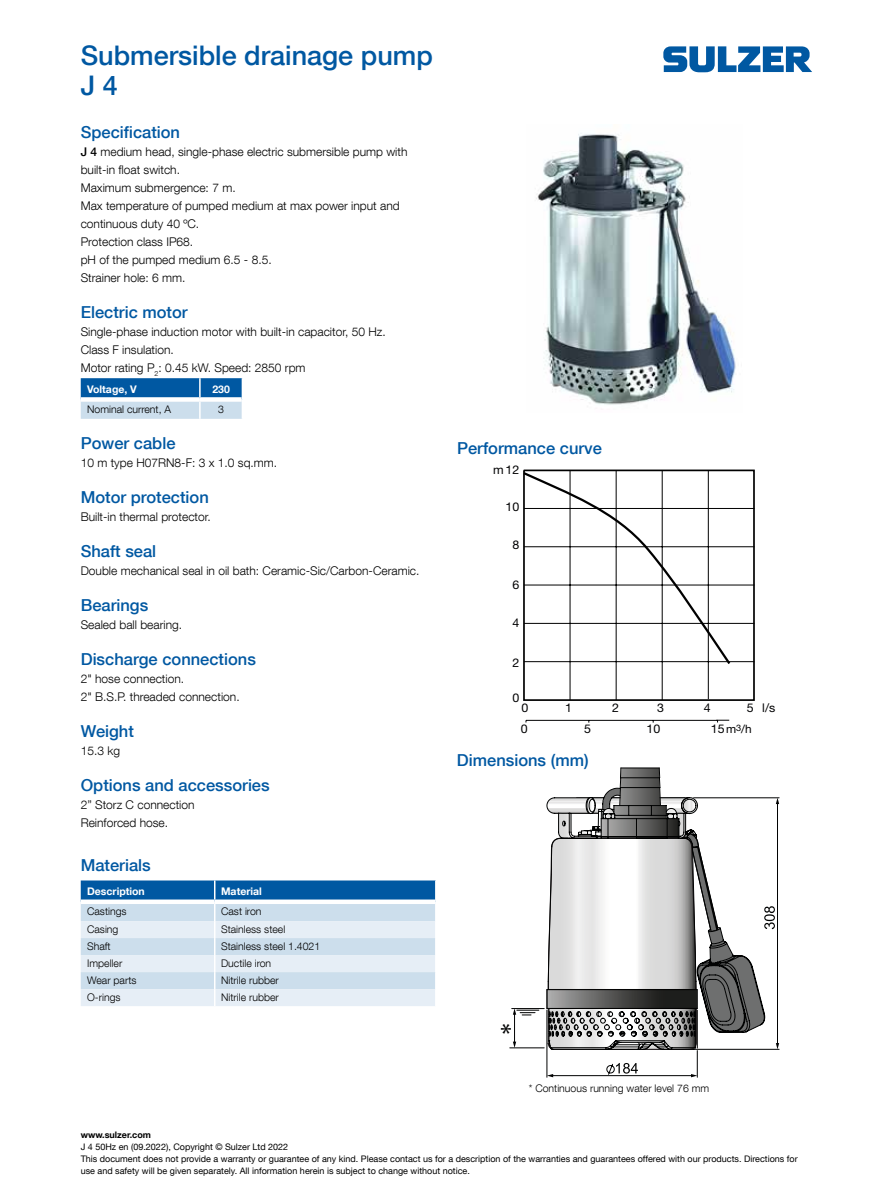
<style>
.page{position:relative;width:893px;height:1191px;background:#fff}
.page>*{position:absolute;margin:0;border:0;box-sizing:border-box;transform-origin:0 0}
.t1{font:500 27px/30px "Helvetica Neue LT Com";color:#0058a2}
.t2{font:500 16.5px "Helvetica Neue LT Com";color:#0058a2}
.t3{font:300 12px/18px "Helvetica Neue LT Com";color:#000}
.t4{font:12px "Helvetica Neue LT Com";color:#020203}
.t5{font:11.55px "Helvetica Neue LT Com";color:#020203}
.t6{font:300 10.5px "Helvetica Neue LT Com";color:#000}
.t7{font:700 10.5px "Helvetica Neue LT Com";color:#fff}
.t8{font:9px/12px "Helvetica Neue LT Com";color:#000}
.t9{font:700 9px "Helvetica Neue LT Com";color:#000}
.s1{font-weight:500}
.s2{font-size:12px}
</style>
<div class="page">
<svg style="left:663px;top:46px;width:149px;height:26px"></svg>
<svg style="left:523px;top:469px;width:232px;height:232px"></svg>
<hr style="left:526px;top:720px;width:191px;height:1px;background:#020203">
<svg style="left:523px;top:470px;width:209px;height:196px"></svg>
<svg style="left:716px;top:720px;width:13px;height:2px"></svg>
<svg style="left:546px;top:768px;width:233px;height:309px"></svg>
<hr style="left:510px;top:1047px;width:34px;height:1px;background:#010202">
<hr style="left:512px;top:1008px;width:32px;height:1px;background:#010202">
<img style="left:536px;top:133px;width:200px;height:272px">
<svg style="left:81px;top:378px;width:162px;height:41px;background:#649ac6"></svg>
<div style="left:81px;top:397px;width:119px;height:5px;background:#fff"></div>
<div style="left:200px;top:397px;width:42px;height:5px;background:#fff"></div>
<svg style="left:81px;top:880px;width:355px;height:126px;background:#bad1e5"></svg>
<svg style="left:511px;top:1008px;width:28px;height:39px"></svg>
<h1 class="t1" style="left:81px;top:40px;width:354px">Submersible drainage pump<br>J 4</h1>
<h2 class="t2" style="left:81px;top:122px;width:101px">Specification</h2>
<p class="t3" style="left:81px;top:143px;width:328px"><span class="s1">J 4</span> medium head, single-phase electric submersible pump with built-in float switch.<br>Maximum submergence: 7 m.<br>Max temperature of pumped medium at max power input and continuous duty 40 ºC.<br>Protection class IP68.<br>pH of the pumped medium 6.5 - 8.5.<br>Strainer hole: 6 mm.</p>
<h2 class="t2" style="left:81px;top:302px;width:108px">Electric motor</h2>
<p class="t3" style="left:81px;top:323px;width:306px">Single-phase induction motor with built-in capacitor, 50 Hz.<br>Class F insulation.<br>Motor rating P<sub>2</sub>: 0.45 kW. Speed: 2850 rpm</p>
<p class="t7" style="left:87px;top:382px;width:51px">Voltage, V</p>
<p class="t7" style="left:212px;top:382px;width:19px">230</p>
<p class="t6" style="left:87px;top:403px;width:86px">Nominal current, A</p>
<p class="t6" style="left:218px;top:403px;width:7px">3</p>
<h2 class="t2" style="left:81px;top:433px;width:96px">Power cable</h2>
<p class="t3" style="left:81px;top:453px;width:198px">10 m type H07RN8-F: 3 x 1.0 sq.mm.</p>
<h2 class="t2" style="left:81px;top:487px;width:130px">Motor protection</h2>
<p class="t3" style="left:81px;top:507px;width:132px">Built-in thermal protector.</p>
<h2 class="t2" style="left:81px;top:541px;width:77px">Shaft seal</h2>
<p class="t3" style="left:81px;top:561px;width:340px">Double mechanical seal in oil bath: Ceramic-Sic/Carbon-Ceramic.</p>
<h2 class="t2" style="left:81px;top:595px;width:69px">Bearings</h2>
<p class="t3" style="left:81px;top:615px;width:103px">Sealed ball bearing.</p>
<h2 class="t2" style="left:81px;top:649px;width:177px">Discharge connections</h2>
<p class="t3" style="left:81px;top:669px;width:160px">2" hose connection.<br>2" B.S.P. threaded connection.</p>
<h2 class="t2" style="left:81px;top:721px;width:55px">Weight</h2>
<p class="t3" style="left:81px;top:741px;width:41px">15.3 kg</p>
<h2 class="t2" style="left:81px;top:775px;width:190px">Options and accessories</h2>
<p class="t3" style="left:81px;top:795px;width:115px">2” Storz C connection<br>Reinforced hose.</p>
<h2 class="t2" style="left:81px;top:855px;width:72px">Materials</h2>
<p class="t7" style="left:87px;top:884px;width:59px">Description</p>
<p class="t7" style="left:221px;top:884px;width:42px">Material</p>
<p class="t6" style="left:87px;top:905px;width:41px">Castings</p>
<p class="t6" style="left:221px;top:905px;width:42px">Cast iron</p>
<p class="t6" style="left:87px;top:923px;width:33px">Casing</p>
<p class="t6" style="left:221px;top:923px;width:66px">Stainless steel</p>
<p class="t6" style="left:87px;top:940px;width:25px">Shaft</p>
<p class="t6" style="left:221px;top:940px;width:101px">Stainless steel 1.4021</p>
<p class="t6" style="left:87px;top:957px;width:37px">Impeller</p>
<p class="t6" style="left:221px;top:957px;width:52px">Ductile iron</p>
<p class="t6" style="left:87px;top:974px;width:51px">Wear parts</p>
<p class="t6" style="left:221px;top:974px;width:59px">Nitrile rubber</p>
<p class="t6" style="left:87px;top:991px;width:35px">O-rings</p>
<p class="t6" style="left:221px;top:991px;width:59px">Nitrile rubber</p>
<h2 class="t2" style="left:457px;top:438px;width:146px">Performance curve</h2>
<p class="t4" style="left:493px;top:462px;width:28px">m12</p>
<p class="t4" style="left:505px;top:499px;width:15px">10</p>
<p class="t4" style="left:512px;top:537px;width:8px">8</p>
<p class="t4" style="left:512px;top:577px;width:8px">6</p>
<p class="t4" style="left:512px;top:615px;width:8px">4</p>
<p class="t4" style="left:512px;top:655px;width:8px">2</p>
<p class="t4" style="left:512px;top:690px;width:8px">0</p>
<p class="t4" style="left:521px;top:700px;width:8px">0</p>
<p class="t4" style="left:565px;top:700px;width:8px">1</p>
<p class="t4" style="left:612px;top:700px;width:8px">2</p>
<p class="t4" style="left:657px;top:700px;width:8px">3</p>
<p class="t4" style="left:704px;top:700px;width:8px">4</p>
<p class="t4" style="left:747px;top:700px;width:30px">5 l/s</p>
<p class="t4" style="left:521px;top:721px;width:8px">0</p>
<p class="t5" style="left:711px;top:722px;width:42px"><span class="s2">15</span> m<sup>3</sup>/h</p>
<p class="t4" style="left:584px;top:721px;width:8px">5</p>
<p class="t4" style="left:647px;top:721px;width:15px">10</p>
<h2 class="t2" style="left:457px;top:750px;width:133px">Dimensions (mm)</h2>
<p class="t6" style="left:529px;top:1081px;width:182px">* Continuous running water level 76 mm</p>
<p class="t9" style="left:81px;top:1129px;width:72px">www.sulzer.com</p>
<p class="t8" style="left:81px;top:1140px;width:718px">J 4 50Hz en (09.2022), Copyright © Sulzer Ltd 2022<br>This document does not provide a warranty or guarantee of any kind. Please contact us for a description of the warranties and guarantees offered with our products. Directions for use and safety will be given separately. All information herein is subject to change without notice.</p>
</div>
